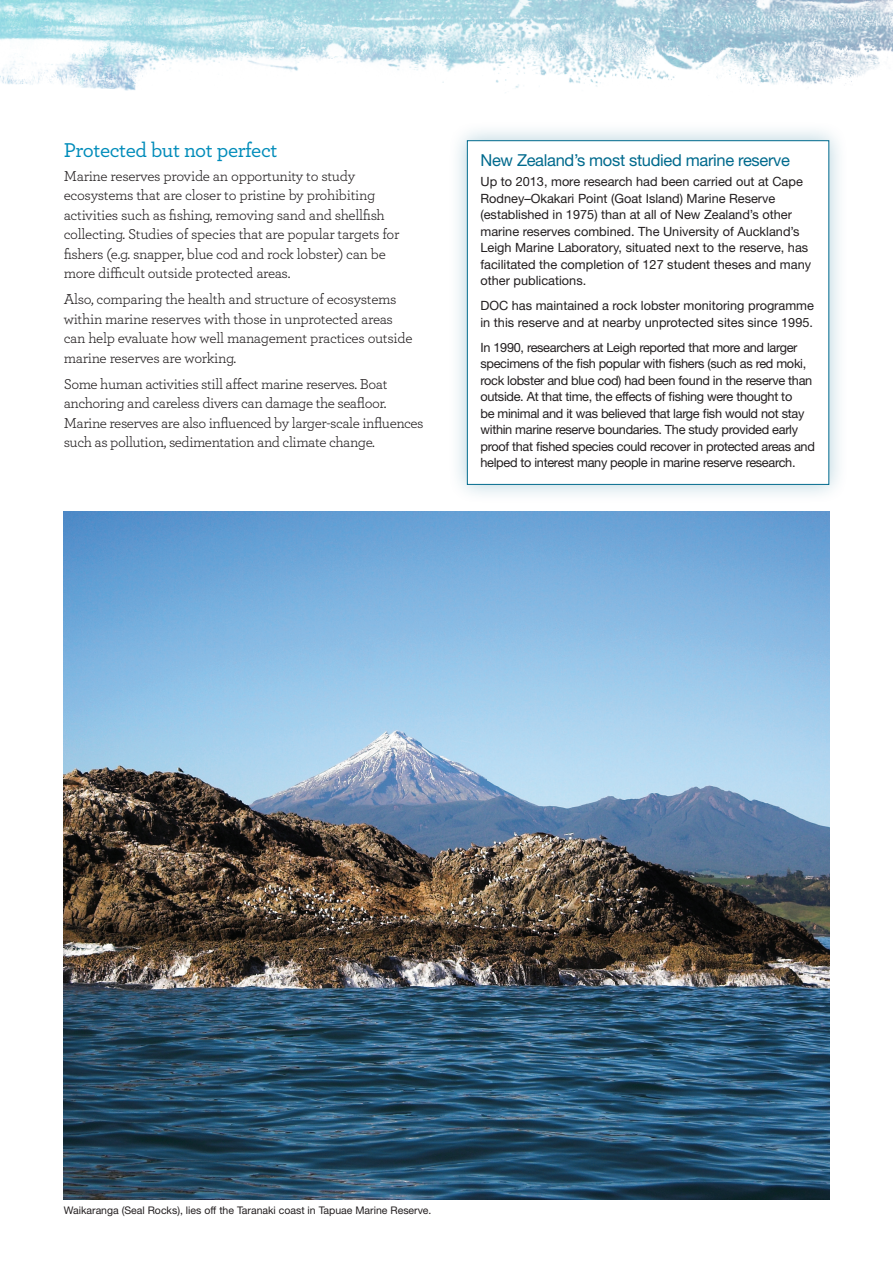
<style>
.page{position:relative;width:893px;height:1263px;background:#fff}
.page>*{position:absolute;margin:0;border:0;box-sizing:border-box;transform-origin:0 0}
.Heading_2{font:500 21px "Archer";letter-spacing:-.02em;color:#008cba}
.Heading_2-2{font:16.5px "Helvetica Neue LT Std";letter-spacing:-.02em;color:#006a8d}
.Body_text{font:15px/19.5px "Archer";letter-spacing:-.03em;color:#231f20}
.Helvetica_body{font:12.75px/16.5px "Helvetica Neue LT Std";letter-spacing:-.02em;color:#231f20}
.Helvetica_body-2{font:12.75px/16.5px "Helvetica Neue LT Std";color:#231f20}
.Captions{font:10.5px "Helvetica Neue LT Std";color:#231f20}
</style>
<div class="page">
<img style="left:0;top:0;width:893px;height:93px">
<div style="left:447px;top:120px;width:402px;height:385px;background:#006a8d;opacity:.3"></div>
<div style="left:467px;top:141px;width:362px;height:343px;background:#fff"></div>
<div style="left:467px;top:140px;width:362px;height:345px;border:1px solid #006a8d"></div>
<img style="left:64px;top:512px;width:765px;height:687px">
<p class="Heading_2" style="left:64px;top:135px;width:215px">Protected but not perfect</p>
<p class="Body_text" style="left:64px;top:165px;width:337px">Marine reserves provide an opportunity to study ecosystems that are closer to pristine by prohibiting activities such as fishing, removing sand and shellfish collecting. Studies of species that are popular targets for fishers (e.g. snapper, blue cod and rock lobster) can be more difficult outside protected areas.</p>
<p class="Body_text" style="left:64px;top:289px;width:350px">Also, comparing the health and structure of ecosystems within marine reserves with those in unprotected areas can help evaluate how well management practices outside marine reserves are working.</p>
<p class="Body_text" style="left:64px;top:373px;width:361px">Some human activities still affect marine reserves. Boat anchoring and careless divers can damage the seafloor.<br>Marine reserves are also influenced by larger-scale influences such as pollution, sedimentation and climate change.</p>
<p class="Heading_2-2" style="left:480px;top:150px;width:311px">New Zealand’s most studied marine reserve</p>
<p class="Helvetica_body-2" style="left:480px;top:173px;width:332px">Up to 2013, more research had been carried out at Cape Rodney–Okakari Point (Goat Island) Marine Reserve (established in 1975) than at all of New Zealand’s other marine reserves combined. The University of Auckland’s Leigh Marine Laboratory, situated next to the reserve, has facilitated the completion of 127 student theses and many other publications.</p>
<p class="Helvetica_body-2" style="left:480px;top:297px;width:335px">DOC has maintained a rock lobster monitoring programme in this reserve and at nearby unprotected sites since 1995.</p>
<p class="Helvetica_body" style="left:480px;top:339px;width:336px">In 1990, researchers at Leigh reported that more and larger specimens of the fish popular with fishers (such as red moki, rock lobster and blue cod) had been found in the reserve than outside. At that time, the effects of fishing were thought to<br>be minimal and it was believed that large fish would not stay within marine reserve boundaries. The study provided early proof that fished species could recover in protected areas and helped to interest many people in marine reserve research.</p>
<p class="Captions" style="left:64px;top:1204px;width:369px">Waikaranga (Seal Rocks), lies off the Taranaki coast in Tapuae Marine Reserve.</p>
</div>
